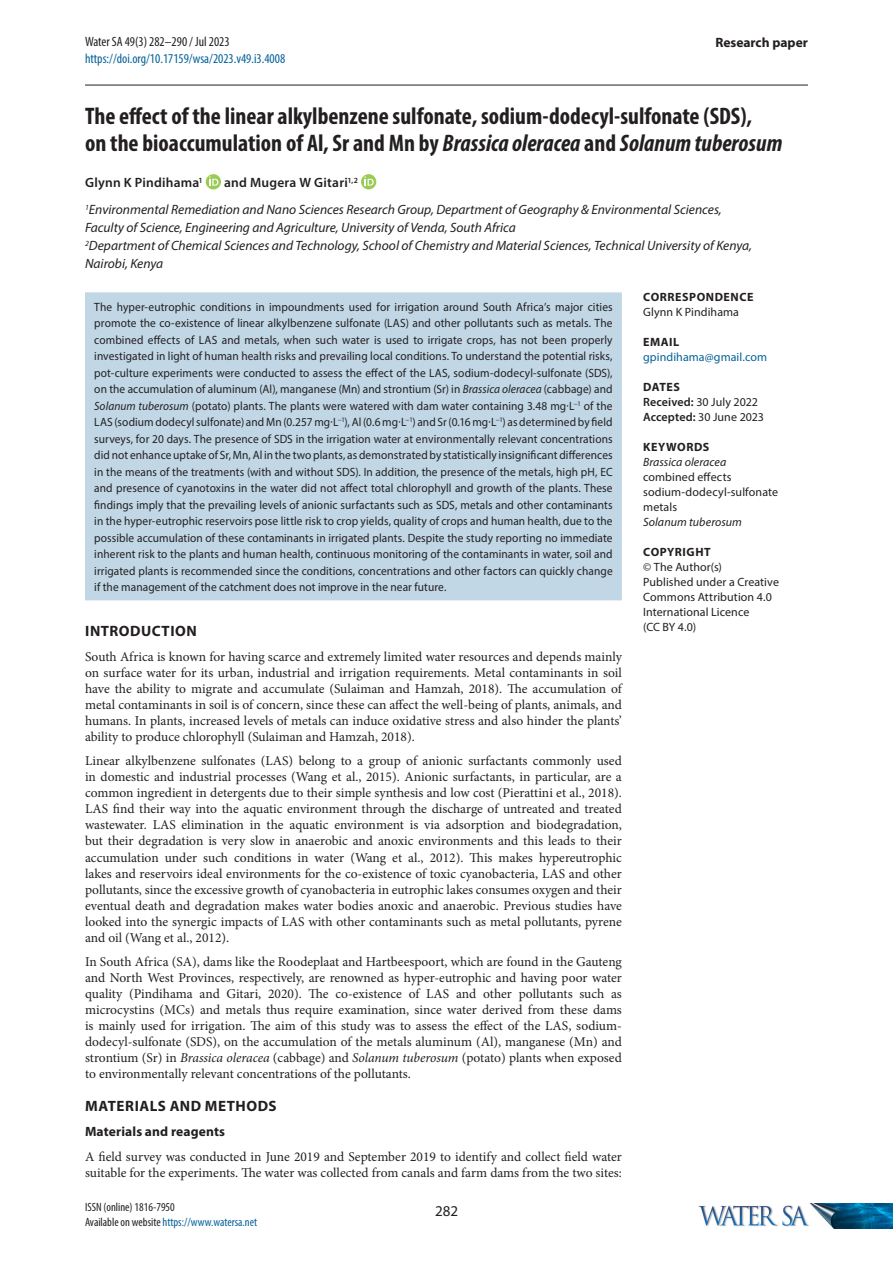
<style>
.page{position:relative;width:893px;height:1263px;background:#fff}
.page>*{position:absolute;margin:0;border:0;box-sizing:border-box;transform-origin:0 0}
.Article_title{font:700 condensed 24px/27px "Myriad Pro";color:#231f20}
.t1{font:700 15px "Myriad Pro";letter-spacing:.035em;color:#231f20}
.t2{font:15px "Myriad Pro";color:#231f20}
.Paragraph_Text{font:13.5px/16px "Minion Pro";color:#231f20;text-align:justify}
.Affiliation{font:italic 13.5px/18px "Myriad Pro";color:#231f20}
.t3{font:condensed 13.5px "Myriad Pro";color:#056199}
.Author{font:600 13.5px "Myriad Pro";letter-spacing:.015em;color:#231f20}
.t4{font:700 13.5px "Myriad Pro";letter-spacing:.005em;color:#231f20}
.t5{font:condensed 13.5px "Myriad Pro";color:#231f20}
.Abstract{font:12px/16.5px "Myriad Pro";letter-spacing:.005em;color:#231f20;text-align:justify;scale:.95 1}
.Metadata_-_Body{font:12px/15px "Myriad Pro";letter-spacing:.005em;color:#231f20}
.MPFooter_-_Left{font:condensed 12px "Myriad Pro";color:#056199}
.Metadata_-_Heading{font:700 12px "Myriad Pro";letter-spacing:.045em;color:#231f20}
.Metadata_-_Dates{font:12px "Myriad Pro";letter-spacing:.005em;color:#231f20}
.Metadata_-_Body-2{font:italic 12px "Myriad Pro";letter-spacing:.005em;color:#231f20}
.MPFooter_-_Left-2{font:condensed 12px "Myriad Pro";color:#231f20}
.Metadata_-_Body-3{font:12px "Myriad Pro";letter-spacing:.005em;color:#056199}
.s1{font-style:italic}
.s2{color:#231f20}
.s3{font-weight:600}
</style>
<div class="page">
<hr style="left:85px;top:85px;width:723px;height:1px;background:#231f20">
<img style="left:698px;top:1203px;width:195px;height:26px">
<div style="left:86px;top:293px;width:535px;height:307px;background:#c1d7e6"></div>
<hr style="left:85px;top:292px;width:537px;height:2px;background:#c1d7e6">
<hr style="left:85px;top:294px;width:2px;height:305px;background:#c1d7e6">
<hr style="left:620px;top:294px;width:2px;height:305px;background:#c1d7e6">
<hr style="left:85px;top:599px;width:537px;height:1px;background:#c1d7e6">
<div style="left:206px;top:174px;width:15px;height:15px;background:#9acc53;border-radius:50%"></div>
<svg style="left:209px;top:176px;width:9px;height:10px"></svg>
<div style="left:361px;top:174px;width:15px;height:15px;background:#9acc53;border-radius:50%"></div>
<svg style="left:364px;top:176px;width:10px;height:10px"></svg>
<p class="t5" style="left:85px;top:34px;width:146px">Water SA 49(3) 282–290 / Jul 2023</p>
<p class="t3" style="left:85px;top:50px;width:202px">https://doi.org/10.17159/wsa/2023.v49.i3.4008</p>
<p class="t4" style="left:715px;top:34px;width:94px">Research paper</p>
<p class="Article_title" style="left:85px;top:102px;width:699px">The effect of the linear alkylbenzene sulfonate, sodium-dodecyl-sulfonate (SDS),<br>on the bioaccumulation of Al, Sr and Mn by <span class="s1">Brassica oleracea</span> and <span class="s1">Solanum tuberosum</span></p>
<p class="Author" style="left:85px;top:174px;width:119px">Glynn K Pindihama<sup>1</sup></p>
<p class="Author" style="left:224px;top:174px;width:135px">and Mugera W Gitari<sup>1,2</sup></p>
<p class="Affiliation" style="left:85px;top:201px;width:638px"><sup>1</sup>Environmental Remediation and Nano Sciences Research Group, Department of Geography &amp; Environmental Sciences,<br>Faculty of Science, Engineering and Agriculture, University of Venda, South Africa</p>
<p class="Affiliation" style="left:85px;top:237px;width:669px"><sup>2</sup>Department of Chemical Sciences and Technology, School of Chemistry and Material Sciences, Technical University of Kenya,<br>Nairobi, Kenya</p>
<p class="Abstract" style="left:94px;top:298px;width:547px">The hyper-eutrophic conditions in impoundments used for irrigation around South Africa’s major cities promote the co-existence of linear alkylbenzene sulfonate (LAS) and other pollutants such as metals. The combined effects of LAS and metals, when such water is used to irrigate crops, has not been properly investigated in light of human health risks and prevailing local conditions. To understand the potential risks, pot-culture experiments were conducted to assess the effect of the LAS, sodium-dodecyl-sulfonate (SDS), on the accumulation of aluminum (Al), manganese (Mn) and strontium (Sr) in <span class="s1">Brassica oleracea</span> (cabbage) and <span class="s1">Solanum tuberosum</span> (potato) plants. The plants were watered with dam water containing 3.48 mg·L<sup>−1</sup> of the LAS (sodium dodecyl sulfonate) and Mn (0.257 mg·L<sup>−1</sup>), Al (0.6 mg·L<sup>−1</sup>) and Sr (0.16 mg·L<sup>−1</sup>) as determined by field surveys, for 20 days. The presence of SDS in the irrigation water at environmentally relevant concentrations did not enhance uptake of Sr, Mn, Al in the two plants, as demonstrated by statistically insignificant differences in the means of the treatments (with and without SDS). In addition, the presence of the metals, high pH, EC and presence of cyanotoxins in the water did not affect total chlorophyll and growth of the plants. These findings imply that the prevailing levels of anionic surfactants such as SDS, metals and other contaminants in the hyper-eutrophic reservoirs pose little risk to crop yields, quality of crops and human health, due to the possible accumulation of these contaminants in irrigated plants. Despite the study reporting no immediate inherent risk to the plants and human health, continuous monitoring of the contaminants in water, soil and irrigated plants is recommended since the conditions, concentrations and other factors can quickly change if the management of the catchment does not improve in the near future.</p>
<h1 class="t1" style="left:85px;top:621px;width:113px">INTRODUCTION</h1>
<p class="Paragraph_Text" style="left:85px;top:648px;width:538px">South Africa is known for having scarce and extremely limited water resources and depends mainly on surface water for its urban, industrial and irrigation requirements. Metal contaminants in soil have the ability to migrate and accumulate (Sulaiman and Hamzah, 2018). The accumulation of metal contaminants in soil is of concern, since these can affect the well-being of plants, animals, and humans. In plants, increased levels of metals can induce oxidative stress and also hinder the plants’ ability to produce chlorophyll (Sulaiman and Hamzah, 2018).</p>
<p class="Paragraph_Text" style="left:85px;top:753px;width:538px">Linear alkylbenzene sulfonates (LAS) belong to a group of anionic surfactants commonly used in domestic and industrial processes (Wang et al., 2015). Anionic surfactants, in particular, are a common ingredient in detergents due to their simple synthesis and low cost (Pierattini et al., 2018).<br>LAS find their way into the aquatic environment through the discharge of untreated and treated wastewater. LAS elimination in the aquatic environment is via adsorption and biodegradation, but their degradation is very slow in anaerobic and anoxic environments and this leads to their accumulation under such conditions in water (Wang et al., 2012). This makes hypereutrophic lakes and reservoirs ideal environments for the co-existence of toxic cyanobacteria, LAS and other pollutants, since the excessive growth of cyanobacteria in eutrophic lakes consumes oxygen and their eventual death and degradation makes water bodies anoxic and anaerobic. Previous studies have looked into the synergic impacts of LAS with other contaminants such as metal pollutants, pyrene and oil (Wang et al., 2012).</p>
<p class="Paragraph_Text" style="left:85px;top:954px;width:538px">In South Africa (SA), dams like the Roodeplaat and Hartbeespoort, which are found in the Gauteng and North West Provinces, respectively, are renowned as hyper-eutrophic and having poor water quality (Pindihama and Gitari, 2020). The co-existence of LAS and other pollutants such as microcystins (MCs) and metals thus require examination, since water derived from these dams is mainly used for irrigation. The aim of this study was to assess the effect of the LAS, sodium&shy;dodecyl-sulfonate (SDS), on the accumulation of the metals aluminum (Al), manganese (Mn) and strontium (Sr) in <span class="s1">Brassica oleracea</span> (cabbage) and <span class="s1">Solanum tuberosum</span> (potato) plants when exposed to environmentally relevant concentrations of the pollutants.</p>
<h1 class="t1" style="left:85px;top:1096px;width:193px">MATERIALS AND METHODS</h1>
<h2 class="t4" style="left:85px;top:1123px;width:142px">Materials and reagents</h2>
<p class="Paragraph_Text" style="left:85px;top:1148px;width:538px;line-height:16.5px">A field survey was conducted in June 2019 and September 2019 to identify and collect field water suitable for the experiments. The water was collected from canals and farm dams from the two sites:</p>
<p class="MPFooter_-_Left-2" style="left:85px;top:1200px;width:91px">ISSN (online) 1816-7950</p>
<p class="MPFooter_-_Left" style="left:85px;top:1215px;width:174px"><span class="s2">Available on website</span> https://www.watersa.net</p>
<p class="t2" style="left:435px;top:1201px;width:25px">282</p>
<p class="Metadata_-_Heading" style="left:643px;top:289px;width:112px">CORRESPONDENCE</p>
<p class="Metadata_-_Body" style="left:643px;top:305px;width:97px">Glynn K Pindihama</p>
<p class="Metadata_-_Heading" style="left:643px;top:334px;width:38px">EMAIL</p>
<p class="Metadata_-_Body-3" style="left:643px;top:350px;width:125px">gpindihama@gmail.com</p>
<p class="Metadata_-_Heading" style="left:643px;top:379px;width:38px">DATES</p>
<p class="Metadata_-_Dates" style="left:643px;top:395px;width:116px"><span class="s3">Received:</span> 30 July 2022</p>
<p class="Metadata_-_Dates" style="left:643px;top:410px;width:122px"><span class="s3">Accepted:</span> 30 June 2023</p>
<p class="Metadata_-_Heading" style="left:643px;top:439px;width:68px">KEYWORDS</p>
<p class="Metadata_-_Body-2" style="left:643px;top:455px;width:85px">Brassica oleracea</p>
<p class="Metadata_-_Body" style="left:643px;top:470px;width:90px">combined effects</p>
<p class="Metadata_-_Body" style="left:643px;top:485px;width:137px">sodium-dodecyl-sulfonate</p>
<p class="Metadata_-_Body" style="left:643px;top:500px;width:35px">metals</p>
<p class="Metadata_-_Body-2" style="left:643px;top:515px;width:100px">Solanum tuberosum</p>
<p class="Metadata_-_Heading" style="left:643px;top:544px;width:69px">COPYRIGHT</p>
<p class="Metadata_-_Body" style="left:643px;top:560px;width:80px">© The Author(s)</p>
<p class="Metadata_-_Body" style="left:643px;top:575px;width:137px">Published under a Creative<br>Commons Attribution 4.0<br>International Licence<br>(CC BY 4.0)</p>
</div>
